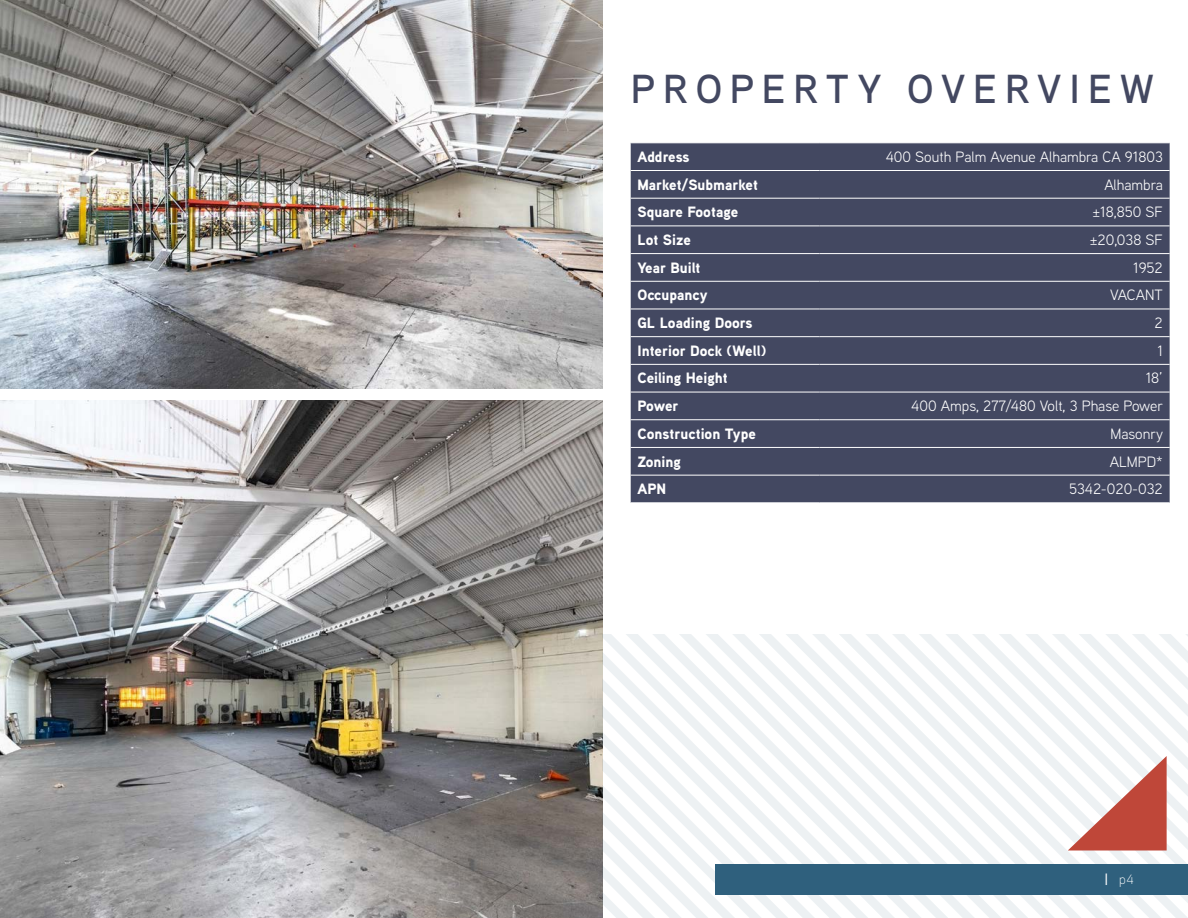
<style>
.page{position:relative;width:1188px;height:918px;background:#fff}
.page>*{position:absolute;margin:0;border:0;box-sizing:border-box;transform-origin:0 0}
.t1{font:600 40.5px "Aaux Next";letter-spacing:.195em;color:#434861}
.Table_Body{font:900 15px "Aaux Next";color:#fff}
.Table_Body-2{font:15px "Aaux Next";color:#fff}
.t2{font:300 13.5px "Aaux Next";color:#fff}
.s1{font-weight:600}
</style>
<div class="page">
<img style="left:0;top:0;width:603px;height:388px">
<img style="left:0;top:400px;width:603px;height:518px">
<div style="left:631px;top:144px;width:539px;height:359px;background:#434861"></div>
<hr style="left:631px;top:170px;width:188px;height:1px;background:#fff">
<hr style="left:819px;top:170px;width:351px;height:1px;background:#fff">
<hr style="left:631px;top:198px;width:188px;height:1px;background:#fff">
<hr style="left:819px;top:198px;width:351px;height:1px;background:#fff">
<hr style="left:631px;top:281px;width:188px;height:1px;background:#fff">
<hr style="left:819px;top:281px;width:351px;height:1px;background:#fff">
<hr style="left:631px;top:226px;width:188px;height:1px;background:#fff">
<hr style="left:819px;top:226px;width:351px;height:1px;background:#fff">
<hr style="left:631px;top:253px;width:188px;height:1px;background:#fff">
<hr style="left:819px;top:253px;width:351px;height:1px;background:#fff">
<hr style="left:631px;top:309px;width:188px;height:1px;background:#fff">
<hr style="left:819px;top:309px;width:351px;height:1px;background:#fff">
<hr style="left:631px;top:336px;width:188px;height:1px;background:#fff">
<hr style="left:819px;top:336px;width:351px;height:1px;background:#fff">
<hr style="left:631px;top:364px;width:188px;height:1px;background:#fff">
<hr style="left:819px;top:364px;width:351px;height:1px;background:#fff">
<hr style="left:631px;top:392px;width:188px;height:1px;background:#fff">
<hr style="left:819px;top:392px;width:351px;height:1px;background:#fff">
<hr style="left:631px;top:419px;width:188px;height:1px;background:#fff">
<hr style="left:819px;top:419px;width:351px;height:1px;background:#fff">
<hr style="left:631px;top:447px;width:188px;height:1px;background:#fff">
<hr style="left:819px;top:447px;width:351px;height:1px;background:#fff">
<hr style="left:631px;top:475px;width:188px;height:1px;background:#fff">
<hr style="left:819px;top:475px;width:351px;height:1px;background:#fff">
<svg style="left:984px;top:634px;width:26px;height:284px"></svg>
<svg style="left:957px;top:634px;width:27px;height:284px"></svg>
<svg style="left:930px;top:634px;width:27px;height:284px"></svg>
<svg style="left:904px;top:634px;width:26px;height:284px"></svg>
<svg style="left:877px;top:634px;width:27px;height:284px"></svg>
<svg style="left:850px;top:634px;width:27px;height:284px"></svg>
<svg style="left:824px;top:634px;width:26px;height:284px"></svg>
<svg style="left:797px;top:634px;width:27px;height:284px"></svg>
<svg style="left:770px;top:634px;width:27px;height:284px"></svg>
<svg style="left:744px;top:634px;width:26px;height:284px"></svg>
<svg style="left:603px;top:634px;width:141px;height:284px"></svg>
<svg style="left:1014px;top:634px;width:174px;height:222px"></svg>
<div style="left:716px;top:864px;width:472px;height:30px;background:#2f607d"></div>
<h2 class="t1" style="left:631px;top:61px;width:525px">PROPERTY OVERVIEW</h2>
<p class="Table_Body" style="left:637px;top:146px;width:54px">Address</p>
<p class="Table_Body-2" style="left:886px;top:147px;width:279px">400 South Palm Avenue Alhambra CA 91803</p>
<p class="Table_Body" style="left:637px;top:174px;width:122px">Market/Submarket</p>
<p class="Table_Body-2" style="left:1104px;top:174px;width:60px">Alhambra</p>
<p class="Table_Body" style="left:637px;top:201px;width:102px">Square Footage</p>
<p class="Table_Body-2" style="left:1092px;top:202px;width:72px">±18,850 SF</p>
<p class="Table_Body" style="left:637px;top:229px;width:55px">Lot Size</p>
<p class="Table_Body-2" style="left:1090px;top:230px;width:75px">±20,038 SF</p>
<p class="Table_Body" style="left:637px;top:257px;width:65px">Year Built</p>
<p class="Table_Body-2" style="left:1133px;top:257px;width:31px">1952</p>
<p class="Table_Body" style="left:637px;top:284px;width:72px">Occupancy</p>
<p class="Table_Body-2" style="left:1110px;top:285px;width:54px">VACANT</p>
<p class="Table_Body" style="left:637px;top:312px;width:117px">GL Loading Doors</p>
<p class="Table_Body-2" style="left:1155px;top:313px;width:10px">2</p>
<p class="Table_Body" style="left:637px;top:340px;width:131px">Interior Dock (Well)</p>
<p class="Table_Body-2" style="left:1157px;top:340px;width:7px">1</p>
<p class="Table_Body" style="left:637px;top:367px;width:92px">Ceiling Height</p>
<p class="Table_Body-2" style="left:1146px;top:368px;width:19px">18’</p>
<p class="Table_Body" style="left:637px;top:395px;width:43px">Power</p>
<p class="Table_Body-2" style="left:911px;top:396px;width:253px">400 Amps, 277/480 Volt, 3 Phase Power</p>
<p class="Table_Body" style="left:637px;top:423px;width:120px">Construction Type</p>
<p class="Table_Body-2" style="left:1110px;top:424px;width:54px">Masonry</p>
<p class="Table_Body" style="left:637px;top:451px;width:45px">Zoning</p>
<p class="Table_Body-2" style="left:1110px;top:451px;width:55px">ALMPD*</p>
<p class="Table_Body" style="left:637px;top:478px;width:30px">APN</p>
<p class="Table_Body-2" style="left:1069px;top:479px;width:95px">5342-020-032</p>
<p class="t2" style="left:1104px;top:870px;width:31px"><span class="s1">|</span> p4</p>
</div>
